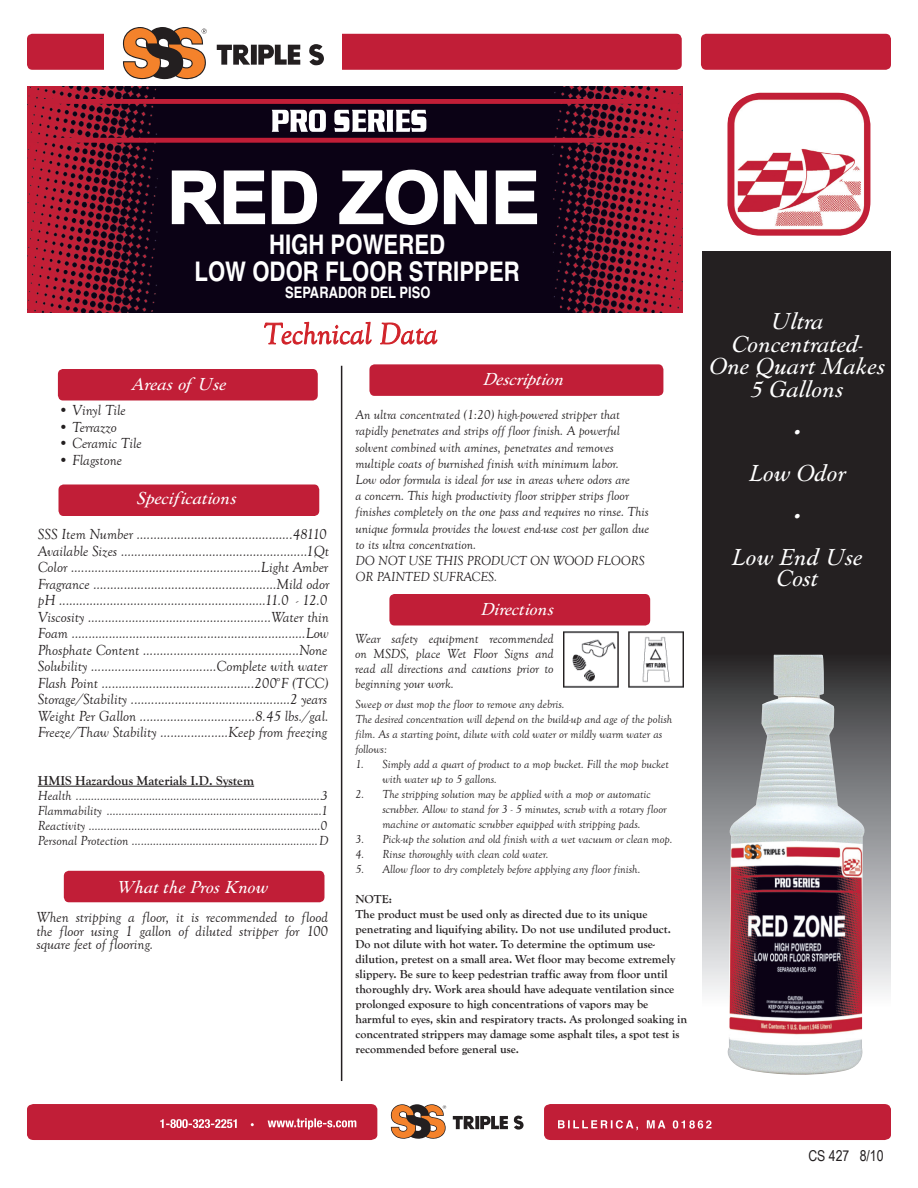
<style>
.page{position:relative;width:918px;height:1188px;background:#fff}
.page>*{position:absolute;margin:0;border:0;box-sizing:border-box;transform-origin:0 0}
.t1{font:700 72px "Arial";color:#fff}
.t2{font:700 condensed 27px/26.2px "Helvetica";color:#fff;text-align:center}
.t3{font:italic 24px/22.5px "Goudy Catalogue Italic DTC";color:#fff;text-align:center}
.t4{font:italic 18px "Goudy Catalogue Italic DTC";color:#fff}
.t5{font:700 condensed 15.75px "Helvetica";color:#fff}
.t6{font:italic 15px/16.5px "Goudy Old Style T";color:#231f20}
.t7{font:15px "Arial Narrow";color:#231f20}
.t8{font:italic 13.5px/16.2px "Goudy Old Style T";color:#231f20;text-align:justify}
.t9{font:700 13.5px "Goudy Old Style T";color:#231f20}
.t10{font:italic 12px/15px "Goudy Old Style T";color:#231f20}
.t11{font:700 12px/15px "Goudy Old Style T";color:#231f20}
.s1{font-style:normal;font-size:12px}
</style>
<div class="page">
<div style="left:389px;top:594px;width:261px;height:32px;background:#c11e37;border-radius:5px"></div>
<svg style="left:702px;top:251px;width:189px;height:742px;background:#363334"></svg>
<div style="left:544px;top:1104px;width:347px;height:36px;background:#c11e37"></div>
<hr style="left:341px;top:366px;width:1px;height:715px;background:#231f20">
<svg style="left:27px;top:1104px;width:350px;height:36px;background:#c42a42"></svg>
<div style="left:59px;top:484px;width:260px;height:32px;background:#c11e37;border-radius:5px"></div>
<div style="left:27px;top:34px;width:655px;height:36px;background:#c11e37;border-radius:5px"></div>
<div style="left:105px;top:18px;width:237px;height:67px;background:#fff"></div>
<img style="left:27px;top:87px;width:656px;height:225px">
<hr style="left:38px;top:786px;width:216px;height:1px;background:#231f20">
<svg style="left:264px;top:321px;width:173px;height:24px"></svg>
<div style="left:701px;top:34px;width:190px;height:36px;background:#c11e37;border-radius:5px"></div>
<svg style="left:171px;top:169px;width:147px;height:57px;background:#3f3847"></svg>
<svg style="left:338px;top:169px;width:150px;height:57px;background:#3b3443"></svg>
<svg style="left:495px;top:169px;width:43px;height:56px;background:#484150"></svg>
<svg style="left:217px;top:44px;width:107px;height:21px"></svg>
<svg style="left:122px;top:27px;width:85px;height:53px"></svg>
<svg style="left:453px;top:1116px;width:71px;height:14px"></svg>
<svg style="left:391px;top:1104px;width:55px;height:35px"></svg>
<div style="left:28px;top:98px;width:651px;height:6px;border:2px solid #c11e37"></div>
<div style="left:28px;top:137px;width:650px;height:6px;border:2px solid #c11e37"></div>
<svg style="left:272px;top:110px;width:154px;height:22px"></svg>
<div style="left:58px;top:369px;width:260px;height:31px;background:#c11e37;border-radius:5px"></div>
<div style="left:64px;top:871px;width:260px;height:31px;background:#c11e37;border-radius:5px"></div>
<div style="left:719px;top:77px;width:180px;height:167px;border:2px solid #fff;border-radius:35px"></div>
<img style="left:727px;top:93px;width:143px;height:143px">
<img style="left:563px;top:631px;width:121px;height:56px">
<div style="left:369px;top:364px;width:294px;height:32px;background:#c11e37;border-radius:5px"></div>
<img style="left:724px;top:655px;width:143px;height:420px">
<h1 class="t1" style="left:168px;top:150px;width:374px">RED ZONE</h1>
<h2 class="t2" style="left:194px;top:231px;width:327px">HIGH POWERED<br>LOW ODOR FLOOR STRIPPER</h2>
<p class="t4" style="left:132px;top:374px;width:99px">Areas of Use</p>
<p class="t5" style="left:285px;top:283px;width:147px">SEPARADOR DEL PISO</p>
<p class="t4" style="left:483px;top:369px;width:87px">Description</p>
<p class="t6" style="left:58px;top:403px;width:69px">• Vinyl Tile</p>
<p class="t6" style="left:58px;top:419px;width:60px">• Terrazzo</p>
<p class="t6" style="left:58px;top:436px;width:85px">• Ceramic Tile</p>
<p class="t6" style="left:58px;top:452px;width:65px">• Flagstone</p>
<p class="t4" style="left:136px;top:488px;width:105px">Specifications</p>
<p class="t6" style="left:38px;top:526px;width:293px">SSS Item Number ..............................................48110<br>Available Sizes .......................................................1Qt Color ........................................................Light Amber Fragrance ......................................................Mild odor pH .............................................................11.0 - 12.0<br>Viscosity ......................................................Water thin Foam .....................................................................Low Phosphate Content ..............................................None Solubility .....................................Complete with water Flash Point .............................................200<span class="s1">°</span>F (TCC)<br>Storage/Stability ...............................................2 years Weight Per Gallon ..................................8.45 lbs./gal.<br>Freeze/Thaw Stability ....................Keep from freezing</p>
<p class="t9" style="left:38px;top:773px;width:218px">HMIS Hazardous Materials I.D. System</p>
<p class="t8" style="left:38px;top:788px;width:292px;line-height:15px">Health .................................................................................3<br>Flammability .......................................................................1<br>Reactivity ............................................................................0<br>Personal Protection .............................................................D</p>
<p class="t4" style="left:116px;top:877px;width:156px">What the Pros Know</p>
<p class="t6" style="left:36px;top:911px;width:293px;line-height:13.5px;text-align:justify">When stripping a floor, it is recommended to flood the floor using 1 gallon of diluted stripper for 100 square feet of flooring.</p>
<p class="t8" style="left:356px;top:407px;width:295px;text-align:left">An ultra concentrated (1:20) high-powered stripper that rapidly penetrates and strips off floor finish. A powerful solvent combined with amines, penetrates and removes multiple coats of burnished finish with minimum labor.<br>Low odor formula is ideal for use in areas where odors are<br>a concern. This high productivity floor stripper strips floor finishes completely on the one pass and requires no rinse. This unique formula provides the lowest end-use cost per gallon due to its ultra concentration.<br>DO NOT USE THIS PRODUCT ON WOOD FLOORS OR PAINTED SUFRACES.</p>
<p class="t4" style="left:481px;top:599px;width:78px">Directions</p>
<p class="t8" style="left:355px;top:631px;width:200px;line-height:15px">Wear safety equipment recommended on MSDS, place Wet Floor Signs and read all directions and cautions prior to beginning your work.</p>
<p class="t10" style="left:356px;top:697px;width:318px">Sweep or dust mop the floor to remove any debris.<br>The desired concentration will depend on the build-up and age of the polish film. As a starting point, dilute with cold water or mildly warm water as follows:</p>
<p class="t10" style="left:382px;top:757px;width:288px;text-indent:-27px">1. Simply add a quart of product to a mop bucket. Fill the mop bucket with water up to 5 gallons.</p>
<p class="t10" style="left:382px;top:787px;width:286px;text-indent:-27px">2. The stripping solution may be applied with a mop or automatic scrubber. Allow to stand for 3 - 5 minutes, scrub with a rotary floor machine or automatic scrubber equipped with stripping pads.</p>
<p class="t10" style="left:356px;top:832px;width:318px">3. Pick-up the solution and old finish with a wet vacuum or clean mop.</p>
<p class="t10" style="left:356px;top:847px;width:195px">4. Rinse thoroughly with clean cold water.</p>
<p class="t10" style="left:356px;top:862px;width:286px">5. Allow floor to dry completely before applying any floor finish.</p>
<p class="t11" style="left:356px;top:892px;width:333px">NOTE:<br>The product must be used only as directed due to its unique penetrating and liquifying ability. Do not use undiluted product.<br>Do not dilute with hot water. To determine the optimum use&shy;dilution, pretest on a small area. Wet floor may become extremely slippery. Be sure to keep pedestrian traffic away from floor until thoroughly dry. Work area should have adequate ventilation since prolonged exposure to high concentrations of vapors may be harmful to eyes, skin and respiratory tracts. As prolonged soaking in concentrated strippers may damage some asphalt tiles, a spot test is recommended before general use.</p>
<h3 class="t3" style="left:708px;top:311px;width:183px">Ultra<br>Concentrated-<br>One Quart Makes<br>5 Gallons</h3>
<h3 class="t3" style="left:731px;top:410px;width:137px;line-height:42px">•<br>Low Odor<br>•<br>Low End Use</h3>
<h3 class="t3" style="left:776px;top:567px;width:48px">Cost</h3>
<p class="t7" style="left:808px;top:1145px;width:77px">CS 427 8/10</p>
</div>
